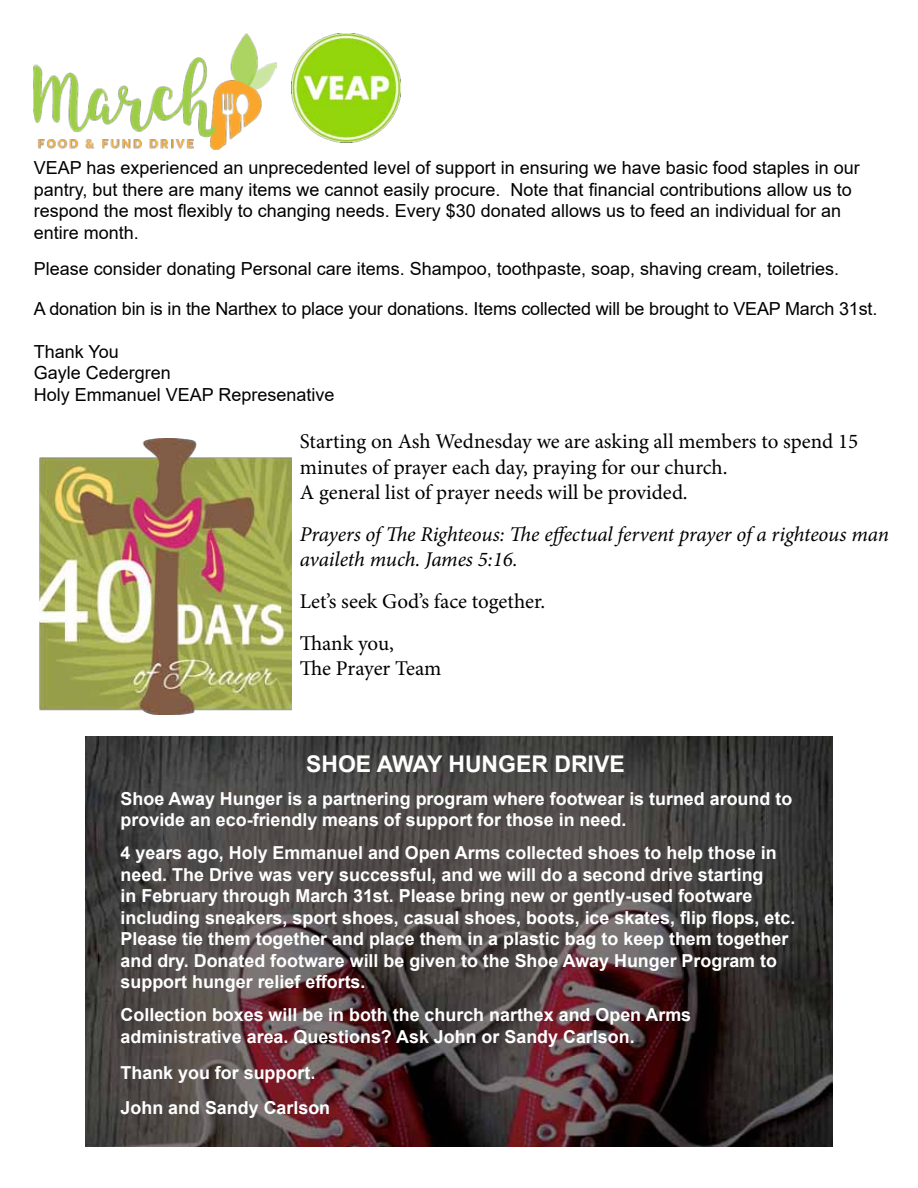
<style>
.page{position:relative;width:918px;height:1188px;background:#fff}
.page>*{position:absolute;margin:0;border:0;box-sizing:border-box;transform-origin:0 0}
.t1{font:700 22.95px "Arial";color:#fff}
.t2{font:21px/25.2px "Minion Pro";color:#000}
.t3{font:italic 21px/25.2px "Minion Pro";letter-spacing:-.01em;color:#000}
.t4{font:18px/21.6px "Arial";color:#000}
.t5{font:700 17.85px/21.5px "Arial";color:#fff}
</style>
<div class="page">
<img style="left:34px;top:34px;width:243px;height:115px">
<img style="left:40px;top:438px;width:252px;height:276px">
<img style="left:86px;top:737px;width:746px;height:410px">
<img style="left:292px;top:34px;width:109px;height:108px">
<p class="t4" style="left:34px;top:157px;width:828px">VEAP has experienced an unprecedented level of support in ensuring we have basic food staples in our pantry, but there are many items we cannot easily procure. Note that financial contributions allow us to respond the most flexibly to changing needs. Every $30 donated allows us to feed an individual for an entire month.</p>
<p class="t4" style="left:34px;top:249px;width:845px;line-height:39.6px">Please consider donating Personal care items. Shampoo, toothpaste, soap, shaving cream, toiletries.<br>A donation bin is in the Narthex to place your donations. Items collected will be brought to VEAP March 31st.</p>
<p class="t4" style="left:34px;top:341px;width:302px">Thank You<br>Gayle Cedergren<br>Holy Emmanuel VEAP Represenative</p>
<p class="t2" style="left:300px;top:429px;width:560px">Starting on Ash Wednesday we are asking all members to spend 15 minutes of prayer each day, praying for our church.<br>A general list of prayer needs will be provided.</p>
<p class="t3" style="left:300px;top:522px;width:591px">Prayers of The Righteous: The effectual fervent prayer of a righteous man availeth much. James 5:16.</p>
<p class="t2" style="left:300px;top:580px;width:247px;line-height:42px">Let’s seek God’s face together.<br>Thank you,</p>
<p class="t2" style="left:300px;top:656px;width:143px">The Prayer Team</p>
<p class="t1" style="left:306px;top:747px;width:320px">SHOE AWAY HUNGER DRIVE</p>
<p class="t5" style="left:121px;top:788px;width:673px">Shoe Away Hunger is a partnering program where footwear is turned around to provide an eco-friendly means of support for those in need.</p>
<p class="t5" style="left:121px;top:843px;width:676px">4 years ago, Holy Emmanuel and Open Arms collected shoes to help those in need. The Drive was very successful, and we will do a second drive starting<br>in February through March 31st. Please bring new or gently-used footware including sneakers, sport shoes, casual shoes, boots, ice skates, flip flops, etc.<br>Please tie them together and place them in a plastic bag to keep them together and dry. Donated footware will be given to the Shoe Away Hunger Program to support hunger relief efforts.</p>
<p class="t5" style="left:121px;top:1005px;width:572px">Collection boxes will be in both the church narthex and Open Arms administrative area. Questions? Ask John or Sandy Carlson.</p>
<p class="t5" style="left:121px;top:1055px;width:211px;line-height:35.7px">Thank you for support.<br>John and Sandy Carlson</p>
</div>
